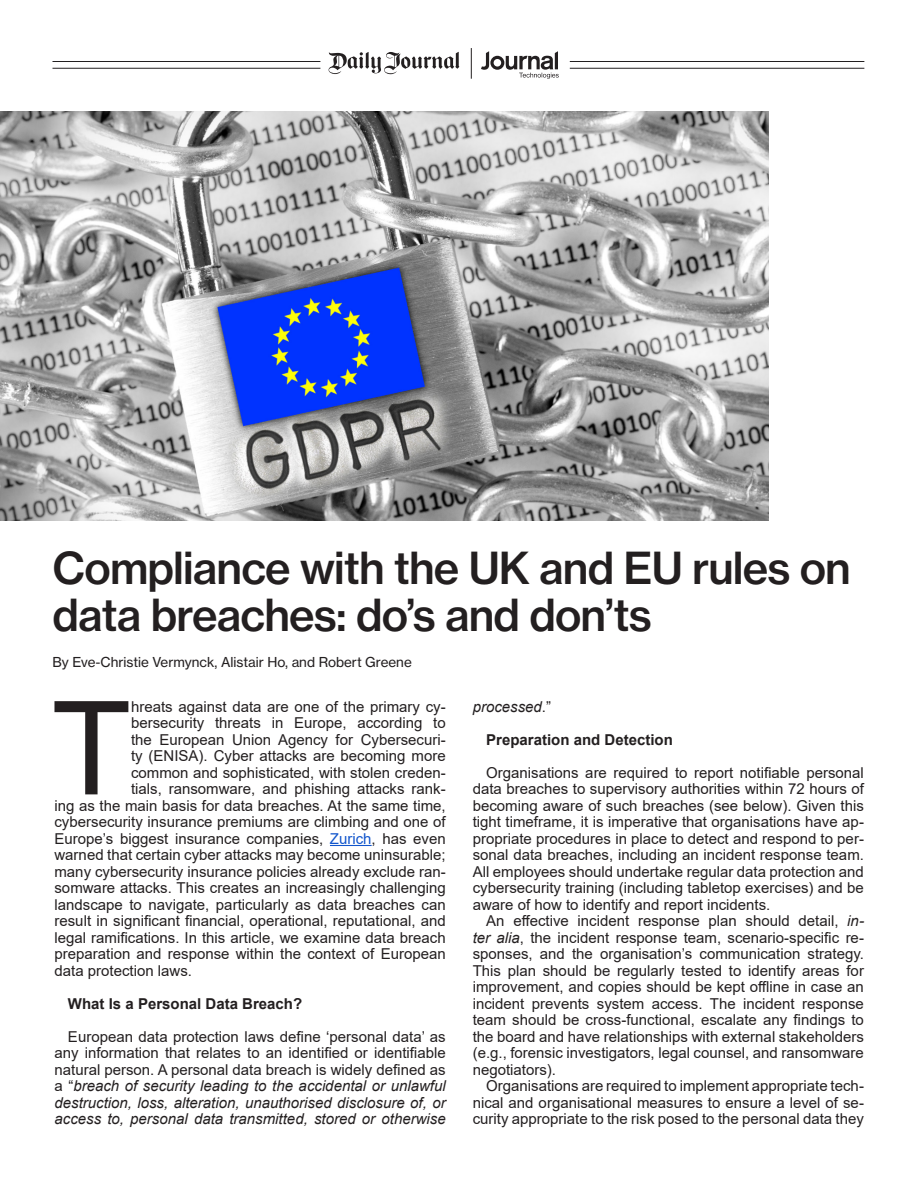
<style>
.page{position:relative;width:918px;height:1188px;background:#fff}
.page>*{position:absolute;margin:0;border:0;box-sizing:border-box;transform-origin:0 0}
.t1{font:130.2px "Arial";color:#231f20}
.t2{font:43.5px/46.5px "N Haas Grotesk TX Std 65 Md";letter-spacing:-.02em;color:#231f20}
.t3{font:15px/16.5px "Arial";color:#231f20;text-align:justify}
.t4{font:700 15px "Arial";color:#231f20}
.t5{font:italic 15px "Arial";color:#231f20}
.t6{font:13.5px "N Haas Grotesk TX Std 55 Rg";color:#231f20}
.s1{font-style:normal}
.s2{font-style:italic}
.s3{color:#15c}
</style>
<div class="page">
<hr style="left:330px;top:845px;width:42px;height:1px;background:#15c">
<img style="left:0;top:111px;width:768px;height:410px">
<hr style="left:52px;top:61px;width:268px;height:1px;background:#231f20">
<hr style="left:52px;top:68px;width:268px;height:1px;background:#231f20">
<hr style="left:570px;top:61px;width:294px;height:1px;background:#231f20">
<hr style="left:570px;top:68px;width:294px;height:1px;background:#231f20">
<svg style="left:329px;top:52px;width:130px;height:22px"></svg>
<svg style="left:481px;top:51px;width:78px;height:28px"></svg>
<hr style="left:471px;top:48px;width:1px;height:31px;background:#231f20">
<p class="t2" style="left:52px;top:545px;width:800px">Compliance with the UK and EU rules on data breaches: do’s and don’ts</p>
<p class="t6" style="left:52px;top:654px;width:361px">By Eve-Christie Vermynck, Alistair Ho, and Robert Greene</p>
<p class="t1" style="left:51px;top:659px;width:81px">T</p>
<p class="t3" style="left:131px;top:698px;width:316px">hreats against data are one of the primary cy-</p>
<p class="t5" style="left:473px;top:697px;width:80px">processed<span class="s1">.”</span></p>
<p class="t4" style="left:486px;top:729px;width:188px">Preparation and Detection</p>
<p class="t3" style="left:473px;top:764px;width:393px;text-indent:14px">Organisations are required to report notifiable personal data breaches to supervisory authorities within 72 hours of becoming aware of such breaches (see below). Given this tight timeframe, it is imperative that organisations have ap&shy;propriate procedures in place to detect and respond to per&shy;sonal data breaches, including an incident response team.<br>All employees should undertake regular data protection and cybersecurity training (including tabletop exercises) and be aware of how to identify and report incidents.</p>
<p class="t3" style="left:473px;top:913px;width:393px;text-indent:14px">An effective incident response plan should detail, <span class="s2">in&shy;ter alia</span>, the incident response team, scenario-specific re&shy;sponses, and the organisation’s communication strategy.<br>This plan should be regularly tested to identify areas for improvement, and copies should be kept offline in case an incident prevents system access. The incident response team should be cross-functional, escalate any findings to the board and have relationships with external stakeholders (e.g., forensic investigators, legal counsel, and ransomware negotiators).</p>
<p class="t3" style="left:473px;top:1078px;width:393px;text-indent:14px">Organisations are required to implement appropriate tech&shy;nical and organisational measures to ensure a level of se&shy;curity appropriate to the risk posed to the personal data they</p>
<p class="t3" style="left:131px;top:715px;width:316px">bersecurity threats in Europe, according to</p>
<p class="t3" style="left:131px;top:731px;width:316px">the European Union Agency for Cybersecuri-</p>
<p class="t3" style="left:131px;top:748px;width:316px">ty (ENISA). Cyber attacks are becoming more</p>
<p class="t3" style="left:131px;top:764px;width:316px">common and sophisticated, with stolen creden-</p>
<p class="t3" style="left:131px;top:781px;width:316px">tials, ransomware, and phishing attacks rank-</p>
<p class="t3" style="left:54px;top:797px;width:393px">ing as the main basis for data breaches. At the same time,</p>
<p class="t3" style="left:54px;top:814px;width:393px">cybersecurity insurance premiums are climbing and one of</p>
<p class="t3" style="left:54px;top:830px;width:393px">Europe’s biggest insurance companies, <span class="s3">Zurich</span>, has even</p>
<p class="t3" style="left:54px;top:847px;width:393px">warned that certain cyber attacks may become uninsurable;</p>
<p class="t3" style="left:54px;top:863px;width:393px">many cybersecurity insurance policies already exclude ran-</p>
<p class="t3" style="left:54px;top:880px;width:393px">somware attacks. This creates an increasingly challenging</p>
<p class="t3" style="left:54px;top:896px;width:393px">landscape to navigate, particularly as data breaches can</p>
<p class="t3" style="left:54px;top:913px;width:393px">result in significant financial, operational, reputational, and</p>
<p class="t3" style="left:54px;top:929px;width:393px">legal ramifications. In this article, we examine data breach</p>
<p class="t3" style="left:54px;top:946px;width:393px">preparation and response within the context of European</p>
<p class="t3" style="left:54px;top:962px;width:139px">data protection laws.</p>
<p class="t4" style="left:68px;top:993px;width:236px">What Is a Personal Data Breach?</p>
<p class="t3" style="left:54px;top:1028px;width:393px;text-indent:14px">European data protection laws define ‘personal data’ as any information that relates to an identified or identifiable natural person. A personal data breach is widely defined as a “<span class="s2">breach of security leading to the accidental or unlawful destruction, loss, alteration, unauthorised disclosure of, or access to, personal data transmitted, stored or otherwise</span></p>
</div>
